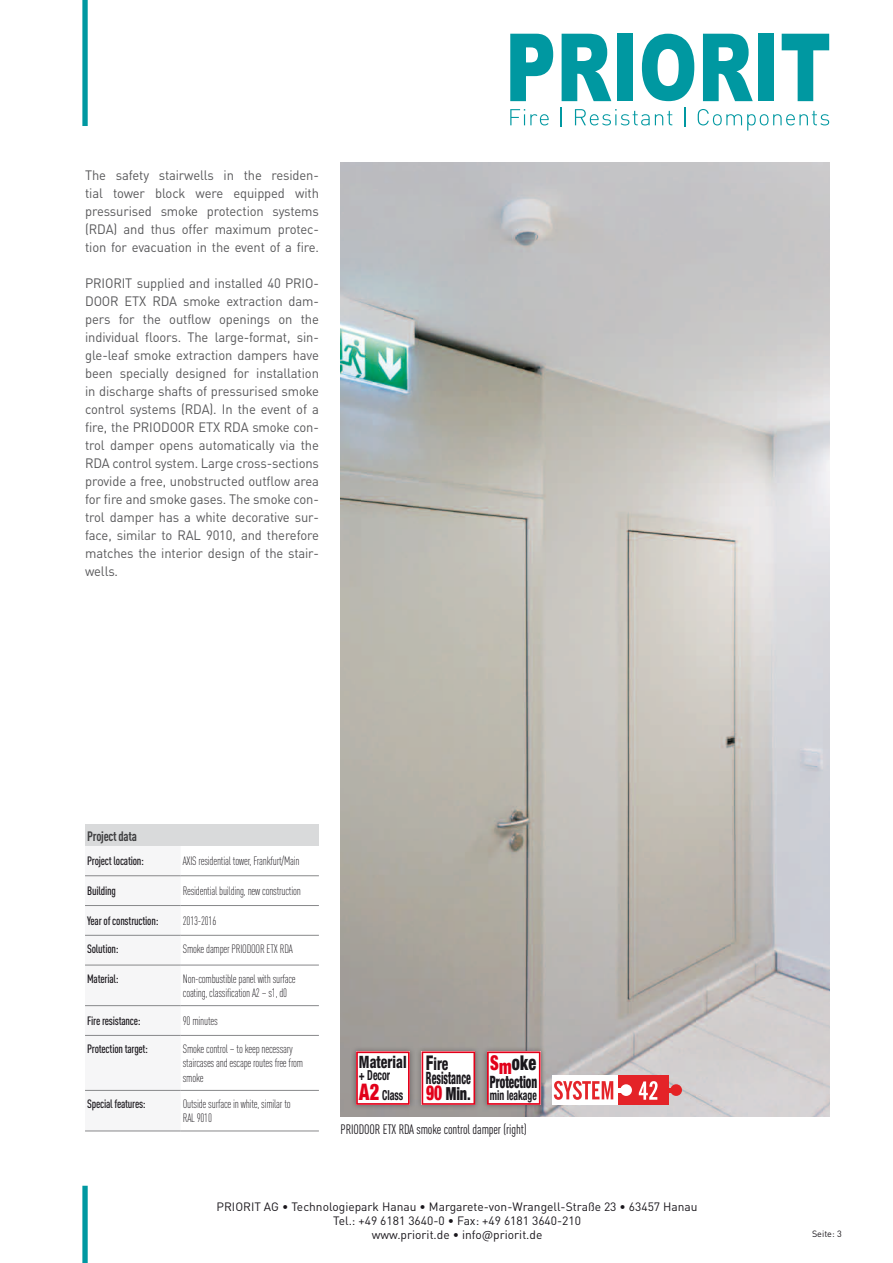
<style>
.page{position:relative;width:893px;height:1263px;background:#fff}
.page>*{position:absolute;margin:0;border:0;box-sizing:border-box;transform-origin:0 0}
.t1{font:900 condensed 20.4px "Helvetica Neue LT Std";letter-spacing:.01em;color:#1a171c;scale:.79 1}
.t2{font:900 condensed 18px "Helvetica Neue LT Std";color:#1a171c;scale:.78 1}
.t3{font:800 condensed 17.55px "Helvetica Neue LT Std";color:#1a171c;scale:.77 1}
.t4{font:800 condensed 17.1px "Helvetica Neue LT Std";color:#1a171c;scale:.58 1}
.t5{font:900 condensed 17.1px "Helvetica Neue LT Std";color:#1a171c;scale:.65 1}
.t6{font:800 condensed 16.95px "Helvetica Neue LT Std";color:#1a171c;scale:.81 1}
.t7{font:700 condensed 13.8px/19.4px "Helvetica Neue LT Std";color:#1a171c;scale:.72 1}
.t8{font:13.5px/18px "DINOT";letter-spacing:-.01em;color:#58585a;text-align:justify;scale:.96 1}
.t9{font:condensed 13.5px "DINOT";letter-spacing:-.01em;color:#1a171c;scale:.96 1}
.t10{font:700 condensed 13.5px "DINOT";letter-spacing:-.02em;color:#3e3e40;scale:.96 1}
.t11{font:700 condensed 13.5px "Helvetica Neue LT Std";color:#1a171c;scale:.71 1}
.t12{font:300 condensed 12px/14.4px "DINOT";letter-spacing:-.02em;color:#1a171c;scale:.96 1}
.t13{font:12px/14.4px "DINOT";color:#1a171c;text-align:center}
.t14{font:500 condensed 12px "DINOT";letter-spacing:-.02em;color:#1a171c;scale:.96 1}
.t15{font:9px "DINOT";color:#1a171c}
.s1{font-weight:900;font-size:22.95px;color:#e2001a}
.s2{font-weight:900;font-size:20.55px;color:#e2001a}
.s3{font-size:20.4px}
.s4{font-size:12.75px}
.s5{color:#e2001a}
</style>
<div class="page">
<div style="left:82px;top:0;width:6px;height:126px;background:#0098a1"></div>
<div style="left:82px;top:1186px;width:6px;height:77px;background:#0098a1"></div>
<svg style="left:510px;top:34px;width:43px;height:67px"></svg>
<svg style="left:562px;top:34px;width:49px;height:67px"></svg>
<div style="left:617px;top:34px;width:16px;height:67px;background:#0098a1"></div>
<svg style="left:642px;top:34px;width:52px;height:67px"></svg>
<svg style="left:703px;top:34px;width:50px;height:67px"></svg>
<div style="left:758px;top:34px;width:16px;height:67px;background:#0098a1"></div>
<svg style="left:782px;top:34px;width:47px;height:67px"></svg>
<svg style="left:510px;top:109px;width:39px;height:16px"></svg>
<svg style="left:561px;top:107px;width:1px;height:20px"></svg>
<svg style="left:575px;top:109px;width:97px;height:16px"></svg>
<svg style="left:684px;top:107px;width:1px;height:20px"></svg>
<svg style="left:698px;top:109px;width:131px;height:22px"></svg>
<img style="left:341px;top:162px;width:488px;height:954px">
<div style="left:351px;top:1046px;width:64px;height:65px;background:#1a171c;opacity:.4"></div>
<svg style="left:356px;top:1051px;width:54px;height:54px"></svg>
<div style="left:416px;top:1046px;width:65px;height:65px;background:#1a171c;opacity:.4"></div>
<svg style="left:422px;top:1051px;width:53px;height:54px"></svg>
<div style="left:481px;top:1046px;width:65px;height:65px;background:#1a171c;opacity:.4"></div>
<svg style="left:487px;top:1051px;width:54px;height:54px"></svg>
<div style="left:552px;top:1075px;width:117px;height:30px;background:#fff"></div>
<div style="left:618px;top:1075px;width:51px;height:30px;background:#e42328"></div>
<svg style="left:639px;top:1081px;width:19px;height:19px"></svg>
<div style="left:670px;top:1084px;width:12px;height:12px;background:#e42325;border-radius:50%"></div>
<div style="left:620px;top:1084px;width:12px;height:12px;background:#fff;border-radius:50%"></div>
<svg style="left:554px;top:1081px;width:69px;height:19px"></svg>
<div style="left:85px;top:825px;width:234px;height:21px;background:#d9dadb"></div>
<svg style="left:85px;top:876px;width:234px;height:255px"></svg>
<hr style="left:85px;top:875px;width:96px;height:1px;background:#87888a">
<hr style="left:181px;top:875px;width:138px;height:1px;background:#87888a">
<hr style="left:85px;top:905px;width:96px;height:1px;background:#87888a">
<hr style="left:181px;top:905px;width:138px;height:1px;background:#87888a">
<hr style="left:85px;top:935px;width:96px;height:1px;background:#87888a">
<hr style="left:181px;top:935px;width:138px;height:1px;background:#87888a">
<hr style="left:85px;top:965px;width:96px;height:1px;background:#87888a">
<hr style="left:181px;top:965px;width:138px;height:1px;background:#87888a">
<hr style="left:85px;top:1005px;width:96px;height:1px;background:#87888a">
<hr style="left:181px;top:1005px;width:138px;height:1px;background:#87888a">
<hr style="left:85px;top:1035px;width:96px;height:1px;background:#87888a">
<hr style="left:181px;top:1035px;width:138px;height:1px;background:#87888a">
<hr style="left:85px;top:1090px;width:96px;height:1px;background:#87888a">
<hr style="left:181px;top:1090px;width:138px;height:1px;background:#87888a">
<hr style="left:85px;top:1131px;width:96px;height:1px;background:#87888a">
<hr style="left:181px;top:1131px;width:138px;height:1px;background:#87888a">
<p class="t8" style="left:85px;top:166px;width:245px">The safety stairwells in the residen&shy;tial tower block were equipped with pressurised smoke protection systems (RDA) and thus offer maximum protec&shy;tion for evacuation in the event of a fire.</p>
<p class="t8" style="left:85px;top:274px;width:245px">PRIORIT supplied and installed 40 PRIO-DOOR ETX RDA smoke extraction dam&shy;pers for the outflow openings on the individual floors. The large-format, sin&shy;gle-leaf smoke extraction dampers have been specially designed for installation in discharge shafts of pressurised smoke control systems (RDA). In the event of a fire, the PRIODOOR ETX RDA smoke con&shy;trol damper opens automatically via the RDA control system. Large cross-sections provide a free, unobstructed outflow area for fire and smoke gases. The smoke con&shy;trol damper has a white decorative sur&shy;face, similar to RAL 9010, and therefore matches the interior design of the stair&shy;wells.</p>
<p class="t10" style="left:87px;top:827px;width:53px">Project data</p>
<p class="t14" style="left:87px;top:854px;width:61px">Project location:</p>
<p class="t12" style="left:183px;top:854px;width:123px">AXIS residential tower, Frankfurt/Main</p>
<p class="t14" style="left:87px;top:884px;width:31px">Building</p>
<p class="t12" style="left:183px;top:884px;width:124px">Residential building, new construction</p>
<p class="t14" style="left:87px;top:914px;width:76px">Year of construction:</p>
<p class="t12" style="left:183px;top:914px;width:36px">2013-2016</p>
<p class="t14" style="left:87px;top:941px;width:34px">Solution:</p>
<p class="t12" style="left:183px;top:941px;width:116px">Smoke damper PRIODOOR ETX RDA</p>
<p class="t14" style="left:87px;top:971px;width:34px">Material:</p>
<p class="t12" style="left:183px;top:971px;width:119px">Non-combustible panel with surface coating, classification A2 – s1, d0</p>
<p class="t14" style="left:87px;top:1014px;width:57px">Fire resistance:</p>
<p class="t12" style="left:183px;top:1014px;width:38px">90 minutes</p>
<p class="t14" style="left:87px;top:1042px;width:65px">Protection target:</p>
<p class="t12" style="left:183px;top:1042px;width:127px">Smoke control – to keep necessary staircases and escape routes free from smoke</p>
<p class="t14" style="left:87px;top:1097px;width:63px">Special features:</p>
<p class="t12" style="left:183px;top:1097px;width:114px">Outside surface in white, similar to<br>RAL 9010</p>
<p class="t6" style="left:359px;top:1051px;width:60px">Material</p>
<p class="t7" style="left:359px;top:1065px;width:117px">+ Decor<br><span class="s1">A2</span> Class <span class="s2">90</span></p>
<p class="t3" style="left:426px;top:1053px;width:31px"><span class="s3">F</span>ire</p>
<p class="t4" style="left:426px;top:1067px;width:79px">Resistance</p>
<h2 class="t2" style="left:446px;top:1083px;width:34px">Min<span class="s4">.</span></h2>
<h1 class="t1" style="left:490px;top:1050px;width:60px"><span class="s5">Sm</span>oke</h1>
<p class="t5" style="left:490px;top:1071px;width:74px">Protection</p>
<p class="t11" style="left:490px;top:1087px;width:68px">min leakage</p>
<p class="t9" style="left:341px;top:1121px;width:195px">PRIODOOR ETX RDA smoke control damper (right)</p>
<p class="t13" style="left:217px;top:1199px;width:483px">PRIORIT AG • Technologiepark Hanau • Margarete-von-Wrangell-Straße 23 • 63457 Hanau<br>Tel.: +49 6181 3640-0 • Fax: +49 6181 3640-210<br>www.priorit.de • info@priorit.de</p>
<p class="t15" style="left:812px;top:1228px;width:31px">Seite: 3</p>
</div>
